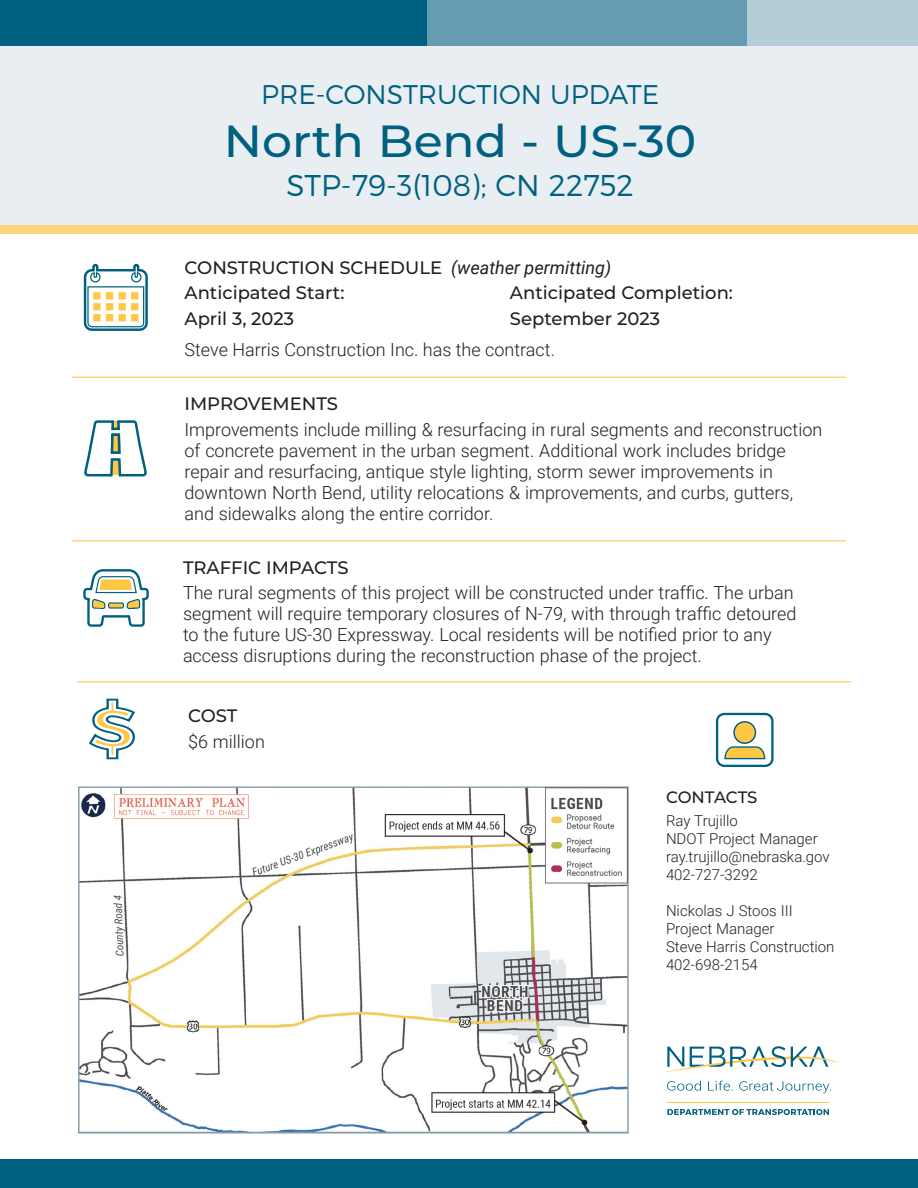
<style>
.page{position:relative;width:918px;height:1188px;background:#fff}
.page>*{position:absolute;margin:0;border:0;box-sizing:border-box;transform-origin:0 0}
.t1{font:500 45px "Montserrat";color:#00607f;scale:1.05 1}
.t2{font:300 30px "Montserrat";color:#00607f}
.t3{font:300 27px "Montserrat";color:#00607f}
.Text{font:300 18px/21px "Roboto";color:#231f20}
.Subhead_1{font:500 18px "Montserrat";color:#231f20}
.Subhead_1-2{font:300 18px "Roboto";color:#231f20}
.Subhead_1-3{font:500 16.5px "Montserrat";letter-spacing:-.01em;color:#231f20}
.Text-2{font:300 15px/18px "Roboto";color:#231f20}
.s1{font-family:"Roboto";font-weight:400;font-style:italic}
</style>
<div class="page">
<div style="left:1px;top:0;width:917px;height:228px;background:#e8eef2"></div>
<div style="left:1px;top:0;width:427px;height:45px;background:#00607f"></div>
<div style="left:427px;top:0;width:320px;height:45px;background:#669cb1"></div>
<div style="left:747px;top:0;width:171px;height:45px;background:#b5cdd7"></div>
<div style="left:0;top:1159px;width:918px;height:29px;background:#00607f"></div>
<div style="left:0;top:225px;width:918px;height:9px;background:#ffd478"></div>
<hr style="left:72px;top:376px;width:774px;height:2px;background:#ffd478">
<svg style="left:83px;top:264px;width:65px;height:67px"></svg>
<hr style="left:77px;top:681px;width:774px;height:1px;background:#ffd478">
<svg style="left:84px;top:420px;width:63px;height:57px"></svg>
<svg style="left:83px;top:569px;width:66px;height:58px"></svg>
<div style="left:716px;top:713px;width:58px;height:54px;border:2px solid #00607f;border-radius:7px"></div>
<div style="left:734px;top:722px;width:21px;height:21px;background:#ffc746;border-radius:50%"></div>
<div style="left:733px;top:721px;width:23px;height:23px;border:1px solid #00607f;border-radius:50%"></div>
<svg style="left:724px;top:746px;width:42px;height:14px"></svg>
<img style="left:78px;top:786px;width:551px;height:348px">
<hr style="left:72px;top:540px;width:774px;height:2px;background:#ffd478">
<svg style="left:88px;top:698px;width:47px;height:62px"></svg>
<svg style="left:667px;top:1109px;width:162px;height:6px"></svg>
<svg style="left:708px;top:1081px;width:25px;height:10px"></svg>
<svg style="left:665px;top:1046px;width:173px;height:26px"></svg>
<hr style="left:667px;top:1102px;width:162px;height:1px;background:#fec842">
<svg style="left:667px;top:1081px;width:34px;height:10px"></svg>
<svg style="left:739px;top:1081px;width:92px;height:12px"></svg>
<p class="t3" style="left:261px;top:78px;width:399px">PRE-CONSTRUCTION UPDATE</p>
<p class="t1" style="left:224px;top:109px;width:452px">North Bend - US-30</p>
<p class="t2" style="left:286px;top:167px;width:349px">STP-79-3(108); CN 22752</p>
<p class="Subhead_1" style="left:184px;top:255px;width:428px">CONSTRUCTION SCHEDULE <span class="s1">(weather permitting)</span></p>
<p class="Subhead_1" style="left:184px;top:280px;width:162px">Anticipated Start:</p>
<p class="Subhead_1" style="left:510px;top:280px;width:225px">Anticipated Completion:</p>
<p class="Subhead_1" style="left:184px;top:306px;width:111px">April 3, 2023</p>
<p class="Subhead_1" style="left:510px;top:306px;width:152px">September 2023</p>
<p class="Subhead_1-2" style="left:184px;top:337px;width:372px">Steve Harris Construction Inc. has the contract.</p>
<p class="Subhead_1" style="left:184px;top:391px;width:155px">IMPROVEMENTS</p>
<p class="Text" style="left:184px;top:418px;width:639px">Improvements include milling &amp; resurfacing in rural segments and reconstruction of concrete pavement in the urban segment. Additional work includes bridge repair and resurfacing, antique style lighting, storm sewer improvements in downtown North Bend, utility relocations &amp; improvements, and curbs, gutters, and sidewalks along the entire corridor.</p>
<p class="Subhead_1" style="left:183px;top:555px;width:167px">TRAFFIC IMPACTS</p>
<p class="Text" style="left:183px;top:582px;width:615px">The rural segments of this project will be constructed under traffic. The urban segment will require temporary closures of N-79, with through traffic detoured to the future US-30 Expressway. Local residents will be notified prior to any access disruptions during the reconstruction phase of the project.</p>
<p class="Subhead_1" style="left:188px;top:703px;width:51px">COST</p>
<p class="Text" style="left:188px;top:730px;width:78px">$6 million</p>
<p class="Subhead_1-3" style="left:666px;top:786px;width:93px">CONTACTS</p>
<p class="Text-2" style="left:666px;top:811px;width:73px">Ray Trujillo</p>
<p class="Text-2" style="left:666px;top:829px;width:153px">NDOT Project Manager</p>
<p class="Text-2" style="left:666px;top:847px;width:165px">ray.trujillo@nebraska.gov</p>
<p class="Text-2" style="left:666px;top:865px;width:93px">402-727-3292</p>
<p class="Text-2" style="left:666px;top:901px;width:128px">Nickolas J Stoos III</p>
<p class="Text-2" style="left:666px;top:919px;width:170px">Project Manager<br>Steve Harris Construction</p>
<p class="Text-2" style="left:666px;top:955px;width:93px">402-698-2154</p>
</div>
